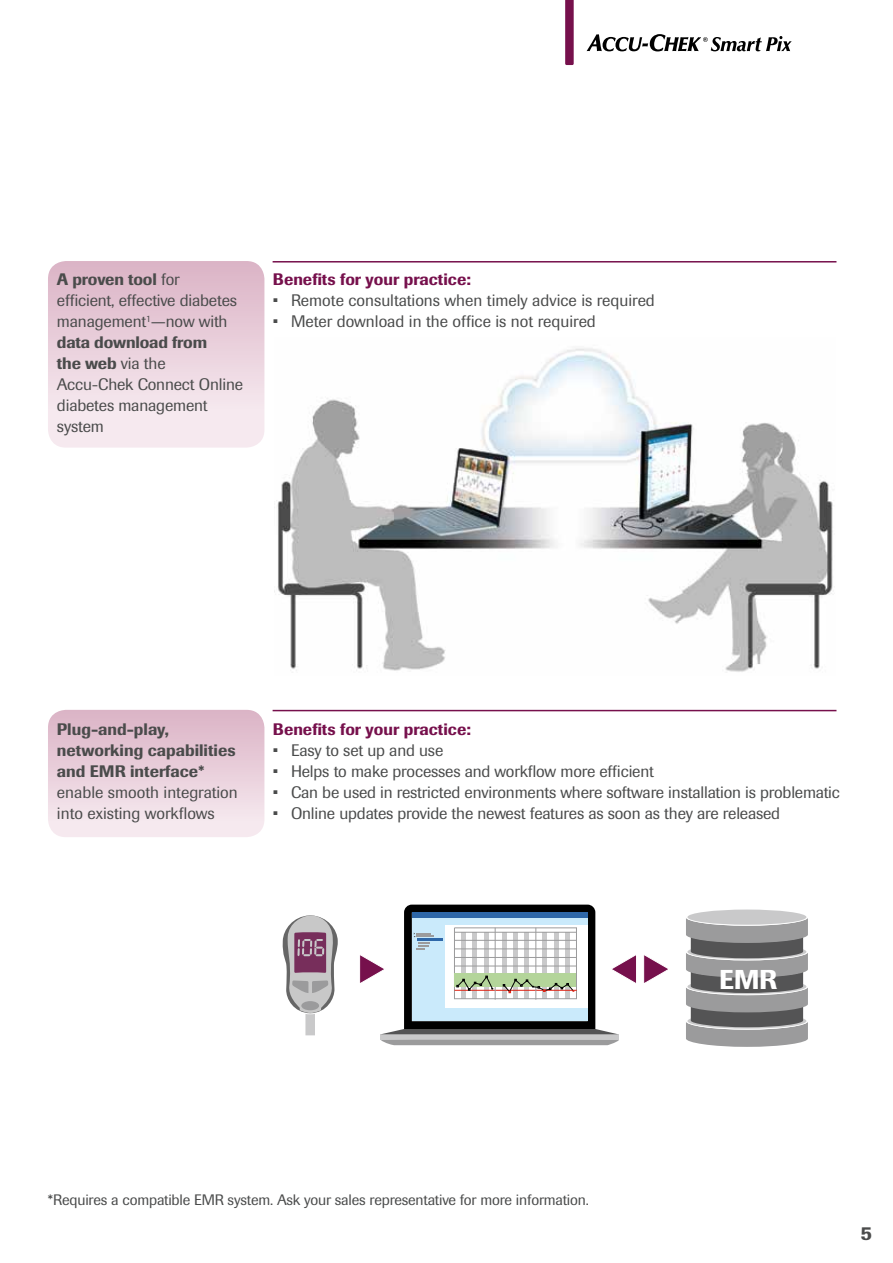
<style>
.page{position:relative;width:893px;height:1263px;background:#fff}
.page>*{position:absolute;margin:0;border:0;box-sizing:border-box;transform-origin:0 0}
.t1{font:500 27px "Imago Pro";color:#fff}
.t2{font:500 19.5px "Imago Pro";color:#4a4b4b}
.t3{font:16.5px/21px "Imago Pro";letter-spacing:-.01em;color:#4a4b4b}
.t4{font:500 16.5px/21px "Imago Pro";color:#4a4b4b}
.t5{font:500 16.5px "Imago Pro";color:#76104c}
.t6{font:15px "Imago Pro";letter-spacing:-.01em;color:#4a4b4b}
.s1{font-weight:500}
</style>
<div class="page">
<img style="left:276px;top:348px;width:557px;height:324px">
<svg style="left:48px;top:261px;width:216px;height:187px"></svg>
<svg style="left:48px;top:710px;width:216px;height:127px"></svg>
<svg style="left:565px;top:0;width:9px;height:65px"></svg>
<svg style="left:587px;top:34px;width:205px;height:17px"></svg>
<hr style="left:273px;top:261px;width:563px;height:2px;background:#76104c">
<hr style="left:273px;top:710px;width:563px;height:1px;background:#76104c">
<svg style="left:282px;top:915px;width:56px;height:120px"></svg>
<svg style="left:686px;top:916px;width:122px;height:131px"></svg>
<div style="left:687px;top:909px;width:119px;height:16px;background:#c9c9ca;border-radius:50%"></div>
<svg style="left:359px;top:905px;width:309px;height:140px"></svg>
<p class="t3" style="left:57px;top:269px;width:188px"><span class="s1">A proven tool</span> for<br>efficient, effective diabetes management<sup>1</sup>—now with <span class="s1">data download from<br>the web</span> via the<br>Accu-Chek Connect Online diabetes management system</p>
<p class="t5" style="left:273px;top:269px;width:199px">Benefits for your practice:</p>
<p class="t3" style="left:273px;top:290px;width:383px">• Remote consultations when timely advice is required</p>
<p class="t3" style="left:273px;top:311px;width:324px">• Meter download in the office is not required</p>
<p class="t4" style="left:57px;top:719px;width:180px">Plug-and-play, networking capabilities and EMR interface*</p>
<p class="t3" style="left:57px;top:782px;width:182px">enable smooth integration into existing workflows</p>
<p class="t5" style="left:273px;top:719px;width:199px">Benefits for your practice:</p>
<p class="t3" style="left:273px;top:740px;width:172px">• Easy to set up and use</p>
<p class="t3" style="left:273px;top:761px;width:382px">• Helps to make processes and workflow more efficient</p>
<p class="t3" style="left:273px;top:782px;width:569px">• Can be used in restricted environments where software installation is problematic</p>
<p class="t3" style="left:273px;top:803px;width:509px">• Online updates provide the newest features as soon as they are released</p>
<h1 class="t1" style="left:719px;top:961px;width:60px">EMR</h1>
<p class="t6" style="left:48px;top:1190px;width:542px">*Requires a compatible EMR system. Ask your sales representative for more information.</p>
<p class="t2" style="left:860px;top:1221px;width:13px">5</p>
</div>
